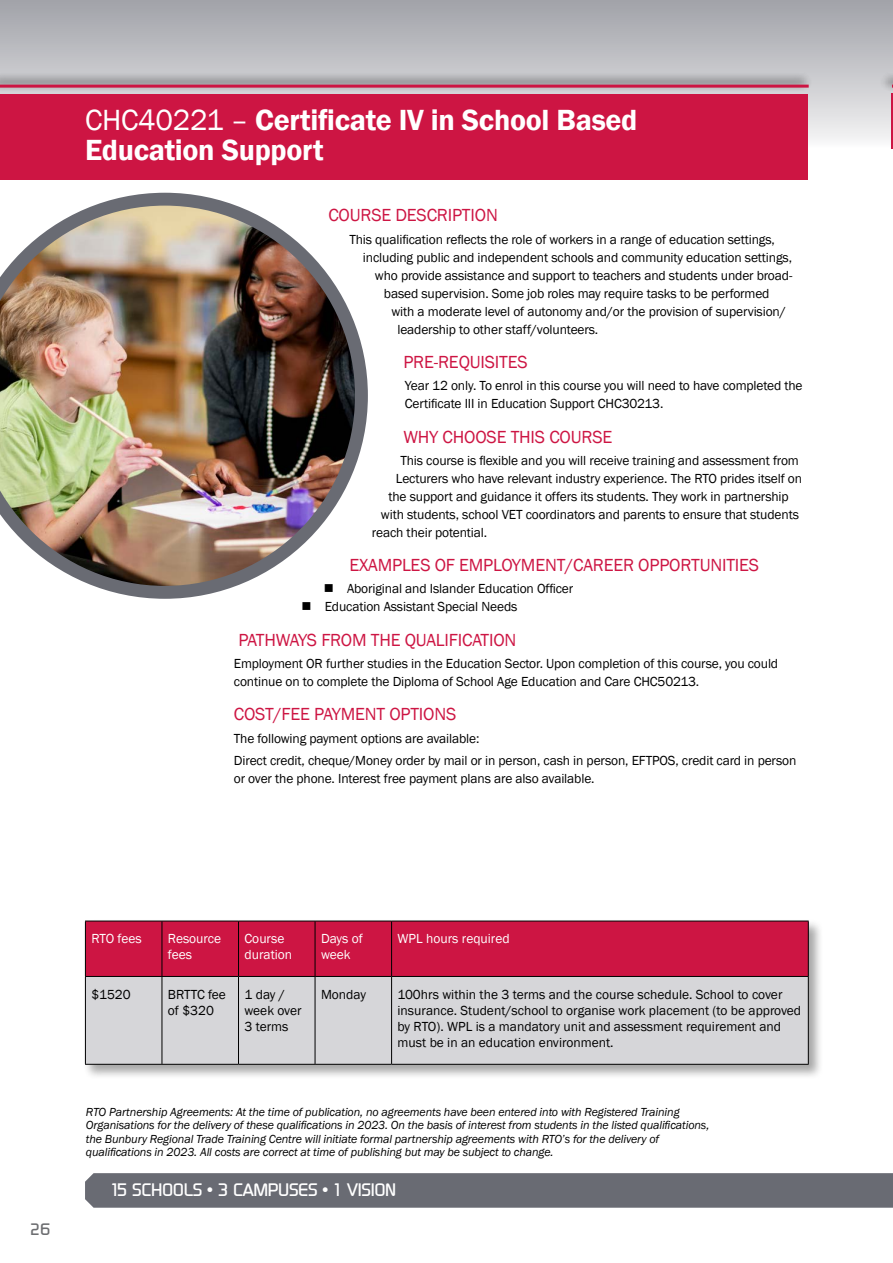
<style>
.page{position:relative;width:893px;height:1263px;background:#fff}
.page>*{position:absolute;margin:0;border:0;box-sizing:border-box;transform-origin:0 0}
.t1{font:600 30px/30px "Franklin Gothic";letter-spacing:-.01em;color:#fff}
.t2{font:18px "Franklin Gothic";letter-spacing:-.01em;color:#cd1543}
.t3{font:500 18px "Continuum";letter-spacing:-.02em;color:#fff}
.t4{font:500 16.5px "Continuum";color:#6d6e71}
.t5{font:13.5px/16.2px "Franklin Gothic";letter-spacing:-.01em;color:#000}
.t6{font:13.5px/16.2px "Franklin Gothic";color:#fff}
.t7{font:italic 12px/13.5px "Franklin Gothic";letter-spacing:-.01em;color:#000}
.s1{font-weight:400}
.s2{font-family:"Bahamas Plain";font-weight:400}
</style>
<div class="page">
<div style="left:0;top:0;width:893px;height:149px;background:linear-gradient(to bottom,#9fa0a7,#f7f7f7)"></div>
<div style="left:85px;top:1173px;width:808px;height:35px;background:#696b73"></div>
<img style="left:0;top:193px;width:368px;height:406px">
<div style="left:0;top:94px;width:808px;height:85px;background:#cd1543"></div>
<div style="left:0;top:72px;width:812px;height:20px;background:#000;opacity:.75"></div>
<hr style="left:0;top:85px;width:809px;height:3px;background:#cd1543">
<div style="left:880px;top:72px;width:13px;height:20px;background:#000;opacity:.75"></div>
<hr style="left:892px;top:94px;width:1px;height:55px;background:#cd1543">
<div style="left:83px;top:918px;width:740px;height:161px;background:#000;opacity:.35"></div>
<div style="left:86px;top:922px;width:722px;height:54px;background:#cd1543"></div>
<div style="left:86px;top:977px;width:722px;height:87px;background:#d6d6d9"></div>
<hr style="left:85px;top:921px;width:77px;height:1px;background:#000">
<hr style="left:85px;top:921px;width:1px;height:55px;background:#000">
<hr style="left:162px;top:921px;width:76px;height:1px;background:#000">
<hr style="left:162px;top:921px;width:1px;height:55px;background:#000">
<hr style="left:238px;top:921px;width:77px;height:1px;background:#000">
<hr style="left:238px;top:921px;width:1px;height:55px;background:#000">
<hr style="left:315px;top:921px;width:77px;height:1px;background:#000">
<hr style="left:315px;top:921px;width:1px;height:55px;background:#000">
<hr style="left:392px;top:921px;width:417px;height:1px;background:#000">
<hr style="left:391px;top:921px;width:1px;height:55px;background:#000">
<hr style="left:808px;top:921px;width:1px;height:55px;background:#000">
<hr style="left:85px;top:976px;width:77px;height:1px;background:#000">
<hr style="left:85px;top:977px;width:1px;height:87px;background:#000">
<hr style="left:162px;top:976px;width:76px;height:1px;background:#000">
<hr style="left:162px;top:977px;width:1px;height:87px;background:#000">
<hr style="left:238px;top:976px;width:77px;height:1px;background:#000">
<hr style="left:238px;top:977px;width:1px;height:87px;background:#000">
<hr style="left:315px;top:976px;width:77px;height:1px;background:#000">
<hr style="left:315px;top:977px;width:1px;height:87px;background:#000">
<hr style="left:392px;top:976px;width:417px;height:1px;background:#000">
<hr style="left:391px;top:977px;width:1px;height:87px;background:#000">
<hr style="left:808px;top:977px;width:1px;height:87px;background:#000">
<hr style="left:85px;top:1064px;width:77px;height:1px;background:#000">
<hr style="left:162px;top:1064px;width:76px;height:1px;background:#000">
<hr style="left:238px;top:1064px;width:77px;height:1px;background:#000">
<hr style="left:315px;top:1064px;width:77px;height:1px;background:#000">
<hr style="left:392px;top:1064px;width:417px;height:1px;background:#000">
<h1 class="t1" style="left:85px;top:105px;width:554px"><span class="s1">CHC40221 –</span> Certificate IV in School Based<br>Education Support</h1>
<h2 class="t2" style="left:328px;top:204px;width:171px">COURSE DESCRIPTION</h2>
<p class="t5" style="left:349px;top:231px;width:427px">This qualification reflects the role of workers in a range of education settings,</p>
<p class="t5" style="left:363px;top:249px;width:431px">including public and independent schools and community education settings,</p>
<p class="t5" style="left:375px;top:267px;width:419px">who provide assistance and support to teachers and students under broad-</p>
<p class="t5" style="left:384px;top:285px;width:387px">based supervision. Some job roles may require tasks to be performed</p>
<p class="t5" style="left:391px;top:303px;width:396px">with a moderate level of autonomy and/or the provision of supervision/</p>
<p class="t5" style="left:397px;top:321px;width:202px">leadership to other staff/volunteers.</p>
<h2 class="t2" style="left:403px;top:351px;width:126px">PRE-REQUISITES</h2>
<p class="t5" style="left:405px;top:377px;width:399px;line-height:18px">Year 12 only. To enrol in this course you will need to have completed the<br>Certificate III in Education Support CHC30213.</p>
<h2 class="t2" style="left:403px;top:425px;width:210px">WHY CHOOSE THIS COURSE</h2>
<p class="t5" style="left:400px;top:452px;width:400px">This course is flexible and you will receive training and assessment from</p>
<p class="t5" style="left:396px;top:470px;width:408px">Lecturers who have relevant industry experience. The RTO prides itself on</p>
<p class="t5" style="left:388px;top:488px;width:402px">the support and guidance it offers its students. They work in partnership</p>
<p class="t5" style="left:381px;top:506px;width:420px">with students, school VET coordinators and parents to ensure that students</p>
<p class="t5" style="left:372px;top:524px;width:117px">reach their potential.</p>
<h2 class="t2" style="left:349px;top:554px;width:411px">EXAMPLES OF EMPLOYMENT/CAREER OPPORTUNITIES</h2>
<p class="t5" style="left:324px;top:581px;width:251px">■ Aboriginal and Islander Education Officer</p>
<p class="t5" style="left:301px;top:599px;width:218px">■ Education Assistant Special Needs</p>
<h2 class="t2" style="left:238px;top:628px;width:280px">PATHWAYS FROM THE QUALIFICATION</h2>
<p class="t5" style="left:234px;top:655px;width:546px;line-height:18px">Employment OR further studies in the Education Sector. Upon completion of this course, you could continue on to complete the Diploma of School Age Education and Care CHC50213.</p>
<h2 class="t2" style="left:234px;top:703px;width:224px">COST/FEE PAYMENT OPTIONS</h2>
<p class="t5" style="left:234px;top:727px;width:564px;line-height:22.2px">The following payment options are available:<br>Direct credit, cheque/Money order by mail or in person, cash in person, EFTPOS, credit card in person</p>
<p class="t5" style="left:234px;top:770px;width:362px">or over the phone. Interest free payment plans are also available.</p>
<p class="t4" style="left:30px;top:1218px;width:22px">26</p>
<p class="t6" style="left:91px;top:931px;width:52px">RTO fees</p>
<p class="t6" style="left:168px;top:931px;width:55px">Resource fees</p>
<p class="t6" style="left:244px;top:931px;width:49px">Course duration</p>
<p class="t6" style="left:321px;top:931px;width:43px">Days of week</p>
<p class="t6" style="left:398px;top:931px;width:114px">WPL hours required</p>
<p class="t5" style="left:91px;top:986px;width:41px">$1520</p>
<p class="t5" style="left:168px;top:986px;width:60px">BRTTC fee of $320</p>
<p class="t5" style="left:244px;top:986px;width:59px">1 day / week over<br>3 terms</p>
<p class="t5" style="left:321px;top:986px;width:46px">Monday</p>
<p class="t5" style="left:398px;top:986px;width:405px">100hrs within the 3 terms and the course schedule. School to cover insurance. Student/school to organise work placement (to be approved by RTO). WPL is a mandatory unit and assessment requirement and must be in an education environment.</p>
<p class="t7" style="left:86px;top:1105px;width:625px">RTO Partnership Agreements: At the time of publication, no agreements have been entered into with Registered Training Organisations for the delivery of these qualifications in 2023. On the basis of interest from students in the listed qualifications, the Bunbury Regional Trade Training Centre will initiate formal partnership agreements with RTO’s for the delivery of qualifications in 2023. All costs are correct at time of publishing but may be subject to change.</p>
<h2 class="t3" style="left:110px;top:1177px;width:288px"><span class="s2">1</span>5 SCHOOLS • 3 CAMPUSES • <span class="s2">1</span> VISION</h2>
</div>
